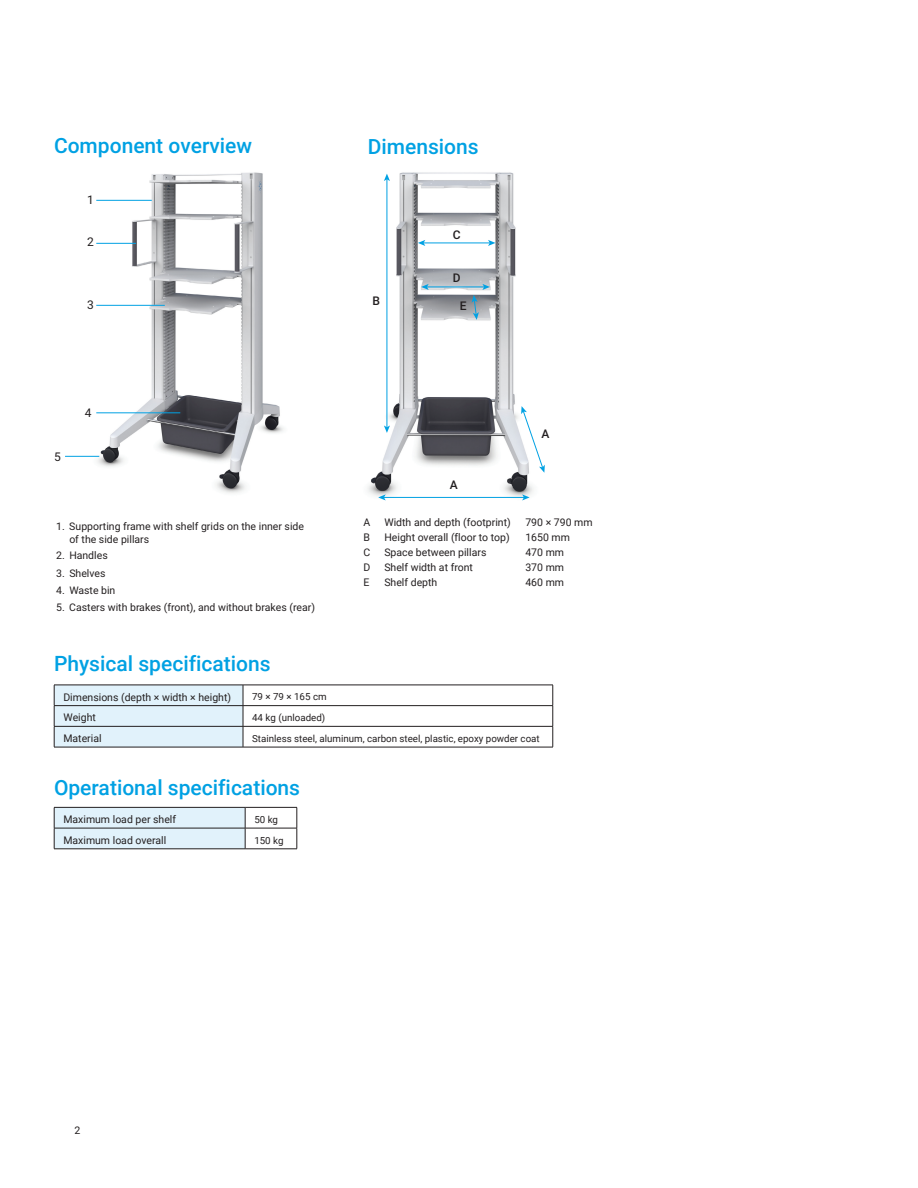
<style>
.page{position:relative;width:918px;height:1188px;background:#fff}
.page>*{position:absolute;margin:0;border:0;box-sizing:border-box;transform-origin:0 0}
.Header_1{font:500 21px "Roboto";color:#00a1e3}
.t1{font:500 12px "Roboto";color:#231f20}
.t2{font:12px "Roboto";color:#231f20}
.Table_text{font:10.5px/13.5px "Roboto";color:#231f20}
.Table_text_small_FL{font:9.75px "Roboto";color:#231f20}
</style>
<div class="page">
<hr style="left:243px;top:705px;width:310px;height:1px;background:#231f20">
<hr style="left:243px;top:726px;width:310px;height:1px;background:#231f20">
<hr style="left:54px;top:747px;width:189px;height:1px;background:#231f20">
<hr style="left:243px;top:685px;width:310px;height:1px;background:#231f20">
<svg style="left:54px;top:685px;width:190px;height:62px;background:#d5e5ee"></svg>
<svg style="left:553px;top:685px;width:1px;height:62px"></svg>
<hr style="left:243px;top:747px;width:310px;height:1px;background:#231f20">
<hr style="left:245px;top:828px;width:52px;height:1px;background:#231f20">
<hr style="left:54px;top:849px;width:191px;height:1px;background:#231f20">
<hr style="left:245px;top:807px;width:52px;height:1px;background:#231f20">
<svg style="left:54px;top:807px;width:192px;height:42px;background:#d3e2eb"></svg>
<svg style="left:297px;top:808px;width:1px;height:41px"></svg>
<hr style="left:245px;top:849px;width:52px;height:1px;background:#231f20">
<img style="left:72px;top:172px;width:212px;height:321px">
<hr style="left:96px;top:200px;width:56px;height:1px;background:#00a1e3">
<hr style="left:96px;top:243px;width:40px;height:1px;background:#00a1e3">
<hr style="left:96px;top:305px;width:69px;height:1px;background:#00a1e3">
<hr style="left:96px;top:412px;width:84px;height:1px;background:#00a1e3">
<hr style="left:65px;top:456px;width:34px;height:1px;background:#00a1e3">
<img style="left:367px;top:172px;width:166px;height:329px">
<hr style="left:423px;top:243px;width:67px;height:1px;background:#00a1e3">
<svg style="left:418px;top:240px;width:7px;height:6px"></svg>
<svg style="left:488px;top:240px;width:7px;height:6px"></svg>
<svg style="left:521px;top:406px;width:24px;height:67px"></svg>
<hr style="left:384px;top:497px;width:140px;height:1px;background:#00a1e3">
<svg style="left:522px;top:494px;width:8px;height:6px"></svg>
<svg style="left:378px;top:494px;width:8px;height:6px"></svg>
<hr style="left:427px;top:287px;width:58px;height:1px;background:#00a1e3">
<svg style="left:472px;top:284px;width:18px;height:36px"></svg>
<svg style="left:421px;top:284px;width:8px;height:6px"></svg>
<hr style="left:387px;top:179px;width:1px;height:249px;background:#00a1e3">
<svg style="left:384px;top:174px;width:6px;height:7px"></svg>
<svg style="left:384px;top:425px;width:6px;height:8px"></svg>
<p class="Header_1" style="left:54px;top:132px;width:200px">Component overview</p>
<p class="t2" style="left:87px;top:192px;width:8px">1</p>
<p class="t2" style="left:87px;top:234px;width:8px">2</p>
<p class="t2" style="left:87px;top:297px;width:8px">3</p>
<p class="t2" style="left:54px;top:449px;width:8px">5</p>
<p class="t2" style="left:85px;top:405px;width:8px">4</p>
<p class="Table_text" style="left:69px;top:520px;width:236px;text-indent:-13px">1. Supporting frame with shelf grids on the inner side of the side pillars</p>
<p class="Table_text" style="left:56px;top:550px;width:53px">2. Handles</p>
<p class="Table_text" style="left:56px;top:567px;width:51px">3. Shelves</p>
<p class="Table_text" style="left:56px;top:585px;width:61px">4. Waste bin</p>
<p class="Table_text" style="left:56px;top:602px;width:260px">5. Casters with brakes (front), and without brakes (rear)</p>
<p class="Header_1" style="left:368px;top:133px;width:112px">Dimensions</p>
<p class="t1" style="left:372px;top:293px;width:9px">B</p>
<p class="t1" style="left:453px;top:227px;width:9px">C</p>
<p class="t1" style="left:453px;top:270px;width:9px">D</p>
<p class="t1" style="left:460px;top:298px;width:8px">E</p>
<p class="t1" style="left:450px;top:477px;width:9px">A</p>
<p class="t1" style="left:541px;top:426px;width:9px">A</p>
<p class="Table_text" style="left:363px;top:515px;width:8px">A</p>
<p class="Table_text" style="left:384px;top:515px;width:128px">Width and depth (footprint)</p>
<p class="Table_text" style="left:525px;top:515px;width:69px">790 × 790 mm</p>
<p class="Table_text" style="left:363px;top:530px;width:8px">B</p>
<p class="Table_text" style="left:384px;top:530px;width:127px">Height overall (floor to top)</p>
<p class="Table_text" style="left:525px;top:530px;width:46px">1650 mm</p>
<p class="Table_text" style="left:363px;top:545px;width:8px">C</p>
<p class="Table_text" style="left:384px;top:545px;width:104px">Space between pillars</p>
<p class="Table_text" style="left:525px;top:545px;width:40px">470 mm</p>
<p class="Table_text" style="left:363px;top:560px;width:8px">D</p>
<p class="Table_text" style="left:384px;top:560px;width:90px">Shelf width at front</p>
<p class="Table_text" style="left:525px;top:560px;width:40px">370 mm</p>
<p class="Table_text" style="left:363px;top:575px;width:7px">E</p>
<p class="Table_text" style="left:384px;top:575px;width:54px">Shelf depth</p>
<p class="Table_text" style="left:525px;top:575px;width:40px">460 mm</p>
<p class="Header_1" style="left:54px;top:649px;width:218px">Physical specifications</p>
<p class="Table_text" style="left:63px;top:690px;width:169px">Dimensions (depth × width × height)</p>
<p class="Table_text_small_FL" style="left:252px;top:690px;width:76px">79 × 79 × 165 cm</p>
<p class="Table_text" style="left:63px;top:711px;width:34px">Weight</p>
<p class="Table_text_small_FL" style="left:252px;top:711px;width:75px">44 kg (unloaded)</p>
<p class="Table_text" style="left:63px;top:731px;width:40px">Material</p>
<p class="Table_text_small_FL" style="left:252px;top:732px;width:289px">Stainless steel, aluminum, carbon steel, plastic, epoxy powder coat</p>
<p class="Header_1" style="left:54px;top:773px;width:248px">Operational specifications</p>
<p class="Table_text" style="left:63px;top:812px;width:114px">Maximum load per shelf</p>
<p class="Table_text_small_FL" style="left:254px;top:813px;width:25px">50 kg</p>
<p class="Table_text" style="left:63px;top:833px;width:104px">Maximum load overall</p>
<p class="Table_text_small_FL" style="left:254px;top:833px;width:31px">150 kg</p>
<p class="Table_text" style="left:75px;top:1123px;width:7px">2</p>
</div>
